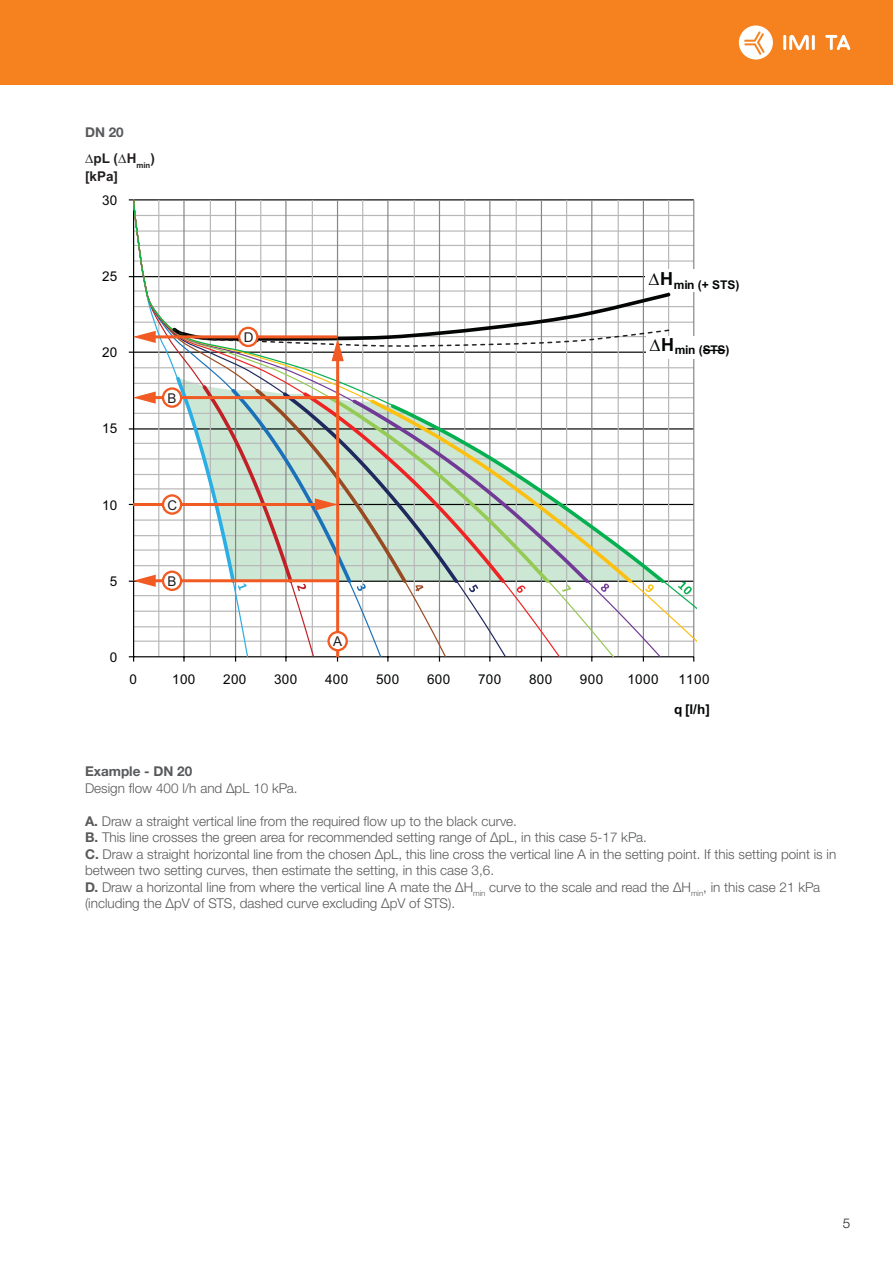
<style>
.page{position:relative;width:893px;height:1263px;background:#fff}
.page>*{position:absolute;margin:0;border:0;box-sizing:border-box;transform-origin:0 0}
.t1{font:300 13.5px/16.5px "Helvetica Neue LTW1 G";color:#58595b}
.t2{font:13.5px "Arial";letter-spacing:.03em;color:#030505}
.t3{font:700 13.5px "Helvetica Neue LTW1 G";color:#58595b}
.t4{font:700 13.5px/18px "Arial";color:#231f20}
.t5{font:700 13.5px "Arial";color:#030505}
.t6{font:13.5px "Arial";color:#231f20}
.t7{font:300 13.5px "Helvetica Neue LTW1 G";color:#231f20}
.t8{font:700 12px "Arial";letter-spacing:-.025em;color:#030505}
.s1{font-weight:700}
</style>
<div class="page">
<div style="left:0;top:0;width:893px;height:85px;background:#f5821f"></div>
<hr style="left:783px;top:35px;width:3px;height:15px;background:#fff">
<hr style="left:812px;top:35px;width:3px;height:15px;background:#fff">
<svg style="left:789px;top:35px;width:20px;height:15px"></svg>
<svg style="left:825px;top:35px;width:25px;height:15px"></svg>
<svg style="left:739px;top:25px;width:34px;height:35px"></svg>
<hr style="left:134px;top:199px;width:560px;height:1px;background:#030505">
<hr style="left:133px;top:200px;width:1px;height:457px;background:#030505">
<svg style="left:129px;top:656px;width:5px;height:5px"></svg>
<svg style="left:134px;top:200px;width:562px;height:458px"></svg>
<svg style="left:678px;top:582px;width:14px;height:12px"></svg>
<svg style="left:645px;top:584px;width:9px;height:8px"></svg>
<svg style="left:601px;top:584px;width:8px;height:8px"></svg>
<svg style="left:562px;top:584px;width:9px;height:8px"></svg>
<div style="left:646px;top:269px;width:58px;height:23px;background:#fff"></div>
<div style="left:647px;top:336px;width:58px;height:22px;background:#fff"></div>
<svg style="left:703px;top:350px;width:22px;height:1px"></svg>
<hr style="left:336px;top:357px;width:3px;height:300px;background:#f15a22">
<svg style="left:169px;top:290px;width:504px;height:71px"></svg>
<hr style="left:152px;top:335px;width:186px;height:3px;background:#f15a22">
<svg style="left:133px;top:331px;width:23px;height:12px"></svg>
<hr style="left:152px;top:396px;width:186px;height:3px;background:#f15a22">
<svg style="left:133px;top:391px;width:23px;height:13px"></svg>
<hr style="left:152px;top:579px;width:186px;height:3px;background:#f15a22">
<svg style="left:129px;top:575px;width:27px;height:12px"></svg>
<hr style="left:133px;top:503px;width:186px;height:3px;background:#f15a22">
<svg style="left:173px;top:374px;width:379px;height:219px"></svg>
<svg style="left:329px;top:632px;width:18px;height:18px"></svg>
<div style="left:327px;top:631px;width:21px;height:20px;border:2px solid #f15a22;border-radius:50%"></div>
<div style="left:239px;top:328px;width:18px;height:18px;background:#fff;border-radius:50%"></div>
<div style="left:238px;top:327px;width:20px;height:20px;border:2px solid #f15a22;border-radius:50%"></div>
<svg style="left:163px;top:388px;width:18px;height:19px"></svg>
<div style="left:162px;top:387px;width:20px;height:21px;border:2px solid #f15a22;border-radius:50%"></div>
<svg style="left:163px;top:572px;width:18px;height:18px"></svg>
<div style="left:162px;top:570px;width:20px;height:21px;border:2px solid #f15a22;border-radius:50%"></div>
<svg style="left:163px;top:495px;width:18px;height:19px"></svg>
<div style="left:162px;top:494px;width:20px;height:21px;border:2px solid #f15a22;border-radius:50%"></div>
<p class="t3" style="left:85px;top:124px;width:40px">DN 20</p>
<p class="t4" style="left:85px;top:150px;width:71px">∆pL (∆H<sub>min</sub>) [kPa]</p>
<p class="t2" style="left:102px;top:191px;width:17px">30</p>
<p class="t2" style="left:102px;top:268px;width:17px">25</p>
<p class="t2" style="left:102px;top:344px;width:17px">20</p>
<p class="t2" style="left:102px;top:420px;width:17px">15</p>
<p class="t2" style="left:102px;top:496px;width:17px">10</p>
<p class="t6" style="left:168px;top:389px;width:11px">B</p>
<p class="t6" style="left:168px;top:496px;width:11px">C</p>
<p class="t6" style="left:244px;top:328px;width:11px">D</p>
<p class="t8" style="left:649px;top:277px;width:92px"><sup>∆H</sup>min (+ STS)</p>
<p class="t8" style="left:650px;top:341px;width:81px"><sup>∆H</sup>min (STS)</p>
<p class="t2" style="left:110px;top:572px;width:9px">5</p>
<p class="t6" style="left:168px;top:572px;width:11px">B</p>
<p class="t2" style="left:110px;top:648px;width:9px">0</p>
<p class="t6" style="left:333px;top:633px;width:11px">A</p>
<p class="t2" style="left:129px;top:670px;width:9px">0</p>
<p class="t2" style="left:172px;top:670px;width:25px">100</p>
<p class="t2" style="left:223px;top:670px;width:25px">200</p>
<p class="t2" style="left:274px;top:670px;width:25px">300</p>
<p class="t2" style="left:325px;top:670px;width:25px">400</p>
<p class="t2" style="left:376px;top:670px;width:25px">500</p>
<p class="t2" style="left:427px;top:670px;width:25px">600</p>
<p class="t2" style="left:478px;top:670px;width:25px">700</p>
<p class="t2" style="left:529px;top:670px;width:25px">800</p>
<p class="t2" style="left:580px;top:670px;width:25px">900</p>
<p class="t2" style="left:627px;top:670px;width:33px">1000</p>
<p class="t2" style="left:678px;top:670px;width:33px">1100</p>
<p class="t5" style="left:674px;top:700px;width:37px">q [l/h]</p>
<p class="t3" style="left:85px;top:763px;width:109px">Example - DN 20</p>
<p class="t1" style="left:85px;top:780px;width:214px">Design flow 400 l/h and ∆pL 10 kPa.</p>
<p class="t1" style="left:85px;top:813px;width:753px"><span class="s1">A.</span> Draw a straight vertical line from the required flow up to the black curve.<br><span class="s1">B.</span> This line crosses the green area for recommended setting range of ∆pL, in this case 5-17 kPa.<br><span class="s1">C.</span> Draw a straight horizontal line from the chosen ∆pL, this line cross the vertical line A in the setting point. If this setting point is in between two setting curves, then estimate the setting, in this case 3,6.<br><span class="s1">D.</span> Draw a horizontal line from where the vertical line A mate the ∆H<sub>min</sub> curve to the scale and read the ∆H<sub>min</sub>, in this case 21 kPa (including the ∆pV of STS, dashed curve excluding ∆pV of STS).</p>
<p class="t7" style="left:843px;top:1215px;width:9px">5</p>
</div>
